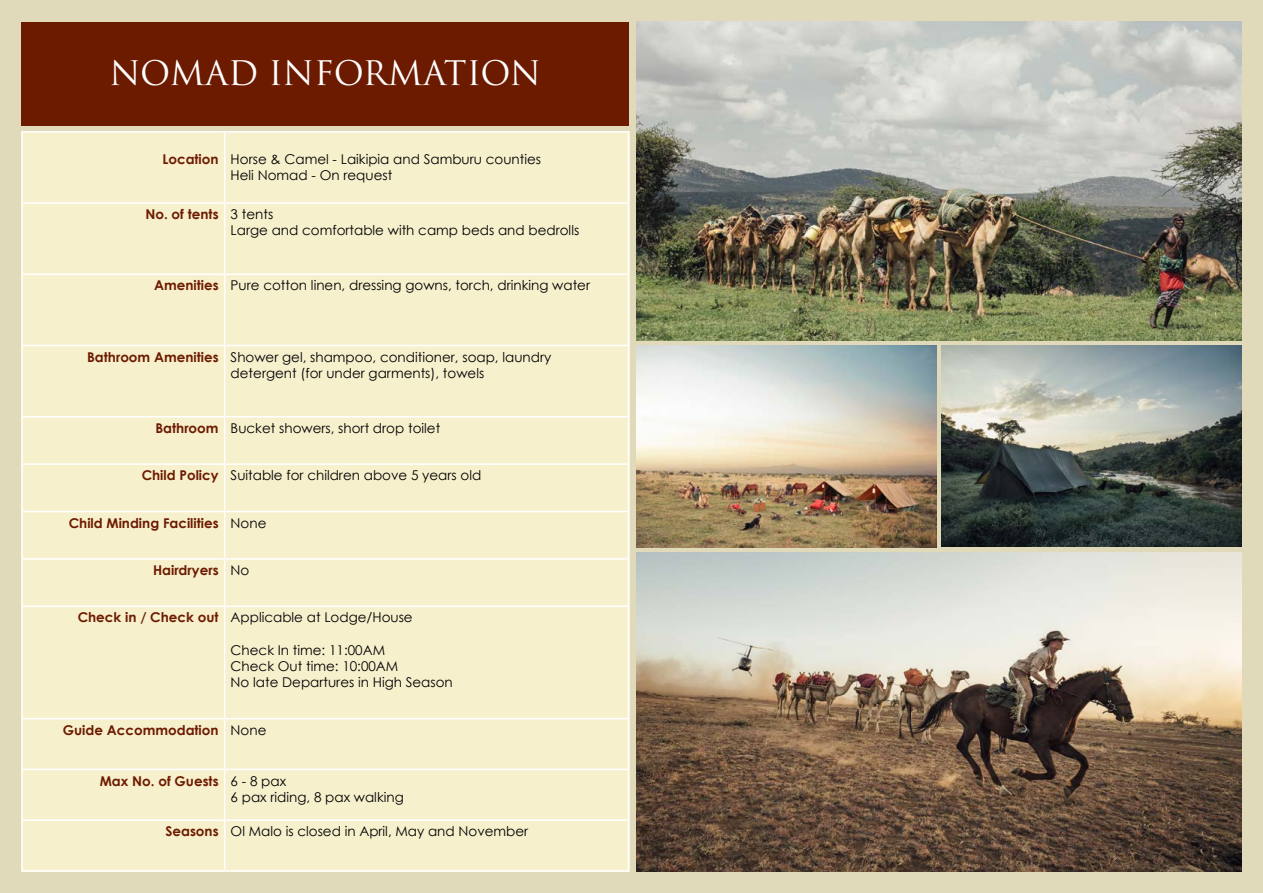
<style>
.page{position:relative;width:1263px;height:893px;background:#e1daba}
.page>*{position:absolute;margin:0;border:0;box-sizing:border-box;transform-origin:0 0}
.t1{font:33px "Trajan Pro";color:#fff}
.t2{font:13.5px/16.2px "Century Gothic";color:#000}
.t3{font:700 13.5px "Century Gothic";color:#6d1b00}
.s1{font-weight:700;color:#6d1b00}
.s2{font-weight:400;color:#000}
</style>
<div class="page">
<img style="left:636px;top:552px;width:606px;height:319px">
<img style="left:636px;top:345px;width:300px;height:202px">
<img style="left:942px;top:345px;width:300px;height:202px">
<div style="left:21px;top:22px;width:608px;height:103px;background:#6d1b00"></div>
<div style="left:21px;top:131px;width:608px;height:741px;background:#f7f0cd"></div>
<hr style="left:21px;top:719px;width:2px;height:50px;background:#fff">
<hr style="left:224px;top:719px;width:1px;height:50px;background:#fff">
<hr style="left:628px;top:719px;width:1px;height:50px;background:#fff">
<hr style="left:23px;top:819px;width:201px;height:2px;background:#fff">
<hr style="left:225px;top:819px;width:403px;height:2px;background:#fff">
<hr style="left:23px;top:345px;width:201px;height:1px;background:#fff">
<hr style="left:225px;top:345px;width:403px;height:1px;background:#fff">
<hr style="left:21px;top:465px;width:2px;height:46px;background:#fff">
<hr style="left:224px;top:465px;width:1px;height:46px;background:#fff">
<hr style="left:628px;top:465px;width:1px;height:46px;background:#fff">
<hr style="left:21px;top:511px;width:2px;height:47px;background:#fff">
<hr style="left:23px;top:511px;width:202px;height:1px;background:#fff">
<hr style="left:225px;top:511px;width:404px;height:1px;background:#fff">
<hr style="left:224px;top:512px;width:1px;height:46px;background:#fff">
<hr style="left:628px;top:512px;width:1px;height:46px;background:#fff">
<hr style="left:21px;top:718px;width:204px;height:1px;background:#fff">
<hr style="left:225px;top:718px;width:404px;height:1px;background:#fff">
<hr style="left:21px;top:131px;width:204px;height:2px;background:#fff">
<hr style="left:21px;top:133px;width:2px;height:69px;background:#fff">
<hr style="left:225px;top:131px;width:404px;height:2px;background:#fff">
<hr style="left:224px;top:133px;width:1px;height:69px;background:#fff">
<hr style="left:628px;top:133px;width:1px;height:69px;background:#fff">
<hr style="left:21px;top:202px;width:204px;height:2px;background:#fff">
<hr style="left:21px;top:204px;width:2px;height:70px;background:#fff">
<hr style="left:225px;top:202px;width:404px;height:2px;background:#fff">
<hr style="left:224px;top:204px;width:1px;height:70px;background:#fff">
<hr style="left:628px;top:204px;width:1px;height:70px;background:#fff">
<hr style="left:21px;top:274px;width:204px;height:1px;background:#fff">
<hr style="left:21px;top:275px;width:2px;height:70px;background:#fff">
<hr style="left:225px;top:274px;width:404px;height:1px;background:#fff">
<hr style="left:224px;top:275px;width:1px;height:70px;background:#fff">
<hr style="left:628px;top:275px;width:1px;height:70px;background:#fff">
<hr style="left:21px;top:345px;width:2px;height:71px;background:#fff">
<hr style="left:224px;top:345px;width:1px;height:71px;background:#fff">
<hr style="left:628px;top:345px;width:1px;height:71px;background:#fff">
<hr style="left:21px;top:416px;width:204px;height:1px;background:#fff">
<hr style="left:21px;top:417px;width:2px;height:46px;background:#fff">
<hr style="left:225px;top:416px;width:404px;height:1px;background:#fff">
<hr style="left:224px;top:417px;width:1px;height:46px;background:#fff">
<hr style="left:628px;top:417px;width:1px;height:46px;background:#fff">
<hr style="left:21px;top:463px;width:204px;height:2px;background:#fff">
<hr style="left:225px;top:463px;width:404px;height:2px;background:#fff">
<hr style="left:21px;top:558px;width:204px;height:2px;background:#fff">
<hr style="left:21px;top:560px;width:2px;height:46px;background:#fff">
<hr style="left:225px;top:558px;width:404px;height:2px;background:#fff">
<hr style="left:224px;top:560px;width:1px;height:46px;background:#fff">
<hr style="left:628px;top:560px;width:1px;height:46px;background:#fff">
<hr style="left:21px;top:606px;width:204px;height:1px;background:#fff">
<hr style="left:21px;top:607px;width:2px;height:111px;background:#fff">
<hr style="left:225px;top:606px;width:404px;height:1px;background:#fff">
<hr style="left:224px;top:607px;width:1px;height:111px;background:#fff">
<hr style="left:628px;top:607px;width:1px;height:111px;background:#fff">
<hr style="left:21px;top:769px;width:204px;height:1px;background:#fff">
<hr style="left:21px;top:770px;width:2px;height:50px;background:#fff">
<hr style="left:225px;top:769px;width:404px;height:1px;background:#fff">
<hr style="left:224px;top:770px;width:1px;height:50px;background:#fff">
<hr style="left:628px;top:770px;width:1px;height:50px;background:#fff">
<hr style="left:21px;top:820px;width:2px;height:50px;background:#fff">
<hr style="left:224px;top:820px;width:1px;height:50px;background:#fff">
<hr style="left:628px;top:820px;width:1px;height:50px;background:#fff">
<hr style="left:21px;top:870px;width:204px;height:2px;background:#fff">
<hr style="left:225px;top:870px;width:404px;height:2px;background:#fff">
<img style="left:636px;top:21px;width:606px;height:319px">
<h1 class="t1" style="left:110px;top:52px;width:433px">NOMAD INFORMATION</h1>
<p class="t2" style="left:231px;top:151px;width:312px;text-indent:-68px"><span class="s1">Location</span> Horse &amp; Camel - Laikipia and Samburu counties<br>Heli Nomad - On request</p>
<p class="t2" style="left:231px;top:206px;width:350px;text-indent:-85px"><span class="s1">No. of tents</span> 3 tents<br>Large and comfortable with camp beds and bedrolls</p>
<p class="t2" style="left:154px;top:277px;width:437px"><span class="s1">Amenities</span> Pure cotton linen, dressing gowns, torch, drinking water</p>
<p class="t2" style="left:231px;top:348px;width:322px;text-indent:-143px"><span class="s1">Bathroom Amenities</span> Shower gel, shampoo, conditioner, soap, laundry detergent (for under garments), towels</p>
<p class="t2" style="left:155px;top:420px;width:286px"><span class="s1">Bathroom</span> Bucket showers, short drop toilet</p>
<p class="t2" style="left:142px;top:467px;width:341px"><span class="s1">Child Policy</span> Suitable for children above 5 years old</p>
<p class="t3" style="left:69px;top:512px;width:199px">Child Minding Facilities <span class="s2">None</span></p>
<p class="t3" style="left:153px;top:560px;width:98px">Hairdryers <span class="s2">No</span></p>
<p class="t2" style="left:78px;top:609px;width:337px"><span class="s1">Check in / Check out</span> Applicable at Lodge/House</p>
<p class="t2" style="left:231px;top:642px;width:224px">Check In time: 11:00AM<br>Check Out time: 10:00AM<br>No late Departures in High Season</p>
<p class="t3" style="left:63px;top:720px;width:205px">Guide Accommodation <span class="s2">None</span></p>
<p class="t2" style="left:231px;top:772px;width:175px;text-indent:-131px"><span class="s1">Max No. of Guests</span> 6 - 8 pax<br>6 pax riding, 8 pax walking</p>
<p class="t2" style="left:165px;top:823px;width:364px"><span class="s1">Seasons</span> Ol Malo is closed in April, May and November</p>
</div>
